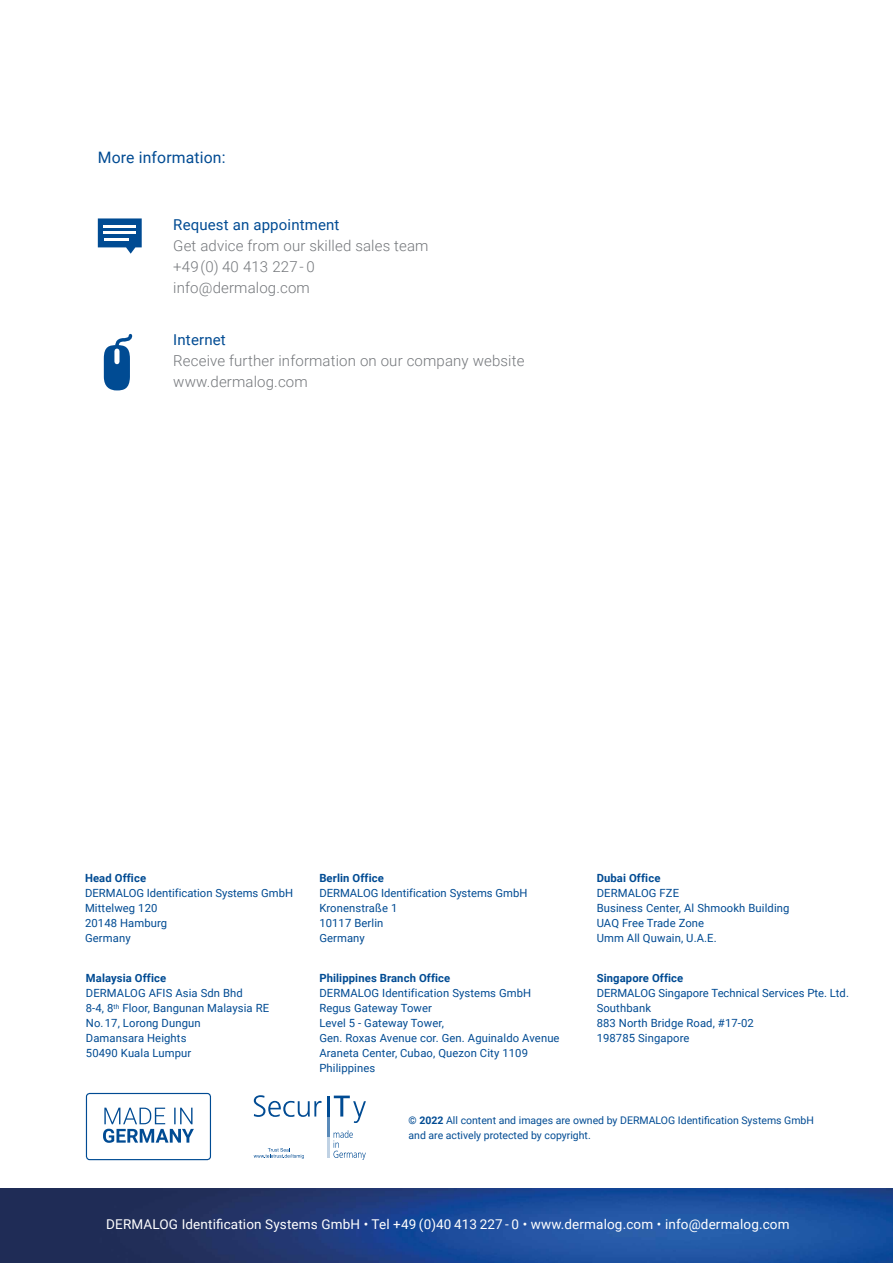
<style>
.page{position:relative;width:893px;height:1263px;background:#fff}
.page>*{position:absolute;margin:0;border:0;box-sizing:border-box;transform-origin:0 0}
.t1{font:15.75px "Roboto";letter-spacing:.01em;color:#004b93}
.t2{font:300 15px/21px "Roboto";letter-spacing:.01em;color:#74777b}
.t3{font:15px "Roboto";letter-spacing:.01em;color:#004b93}
.t4{font:13.5px "Roboto";letter-spacing:.01em;color:#fff}
.t5{font:11.25px/15px "Roboto";letter-spacing:.01em;color:#004b93}
.t6{font:700 11.25px "Roboto";letter-spacing:.01em;color:#004b93}
.t7{font:10.5px/15px "Roboto";color:#004b93}
.s1{font-weight:700}
</style>
<div class="page">
<img style="left:0;top:1188px;width:893px;height:75px">
<div style="left:86px;top:1093px;width:125px;height:67px;border:1px solid #004b93;border-radius:3px"></div>
<svg style="left:103px;top:1108px;width:91px;height:35px"></svg>
<hr style="left:328px;top:1096px;width:2px;height:20px;background:#004b93">
<hr style="left:328px;top:1116px;width:2px;height:21px;background:#004b93">
<hr style="left:328px;top:1137px;width:2px;height:21px;background:#004b93">
<svg style="left:254px;top:1095px;width:67px;height:22px"></svg>
<svg style="left:334px;top:1095px;width:32px;height:28px"></svg>
<svg style="left:333px;top:1130px;width:33px;height:30px"></svg>
<svg style="left:254px;top:1148px;width:50px;height:11px"></svg>
<svg style="left:104px;top:333px;width:29px;height:57px"></svg>
<svg style="left:98px;top:218px;width:44px;height:36px"></svg>
<hr style="left:104px;top:225px;width:32px;height:3px;background:#fff">
<hr style="left:104px;top:232px;width:32px;height:2px;background:#fff">
<hr style="left:104px;top:238px;width:25px;height:3px;background:#fff">
<h1 class="t1" style="left:98px;top:147px;width:129px">More information:</h1>
<h2 class="t3" style="left:173px;top:214px;width:168px">Request an appointment</h2>
<h2 class="t2" style="left:173px;top:234px;width:257px">Get advice from our skilled sales team +49 (0) 40 413 227 - 0 info@dermalog.com</h2>
<h2 class="t3" style="left:173px;top:329px;width:54px">Internet</h2>
<h2 class="t2" style="left:173px;top:350px;width:353px">Receive further information on our company website www.dermalog.com</h2>
<p class="t6" style="left:85px;top:870px;width:63px">Head Office</p>
<p class="t5" style="left:85px;top:885px;width:210px">DERMALOG Identification Systems GmbH<br>Mittelweg 120<br>20148 Hamburg<br>Germany</p>
<p class="t6" style="left:86px;top:970px;width:82px">Malaysia Office</p>
<p class="t5" style="left:86px;top:985px;width:185px">DERMALOG AFIS Asia Sdn Bhd<br>8-4, 8<sup>th</sup> Floor, Bangunan Malaysia RE<br>No. 17, Lorong Dungun<br>Damansara Heights<br>50490 Kuala Lumpur</p>
<p class="t6" style="left:319px;top:870px;width:66px">Berlin Office</p>
<p class="t5" style="left:319px;top:885px;width:210px">DERMALOG Identification Systems GmbH<br>Kronenstraße 1<br>10117 Berlin<br>Germany</p>
<p class="t6" style="left:319px;top:970px;width:132px">Philippines Branch Office</p>
<p class="t5" style="left:319px;top:985px;width:242px">DERMALOG Identification Systems GmbH<br>Regus Gateway Tower<br>Level 5 - Gateway Tower,<br>Gen. Roxas Avenue cor. Gen. Aguinaldo Avenue<br>Araneta Center, Cubao, Quezon City 1109<br>Philippines</p>
<p class="t6" style="left:597px;top:870px;width:65px">Dubai Office</p>
<p class="t5" style="left:597px;top:885px;width:194px">DERMALOG FZE<br>Business Center, Al Shmookh Building<br>UAQ Free Trade Zone<br>Umm All Quwain, U.A.E.</p>
<p class="t6" style="left:597px;top:970px;width:88px">Singapore Office</p>
<p class="t5" style="left:597px;top:985px;width:254px">DERMALOG Singapore Technical Services Pte. Ltd.<br>Southbank<br>883 North Bridge Road, #17-02<br>198785 Singapore</p>
<p class="t7" style="left:409px;top:1112px;width:407px"><span class="s1">© 2022</span> All content and images are owned by DERMALOG Identification Systems GmbH and are actively protected by copyright.</p>
<p class="t4" style="left:106px;top:1215px;width:685px">DERMALOG Identification Systems GmbH • Tel +49 (0)40 413 227 - 0 • • www.dermalog.com • info@dermalog.com</p>
<p class="t4" style="left:438px;top:1215px;width:86px">40 413 227 - 0</p>
<p class="t4" style="left:534px;top:1215px;width:260px">www.dermalog.com • info@dermalog.com</p>
</div>
